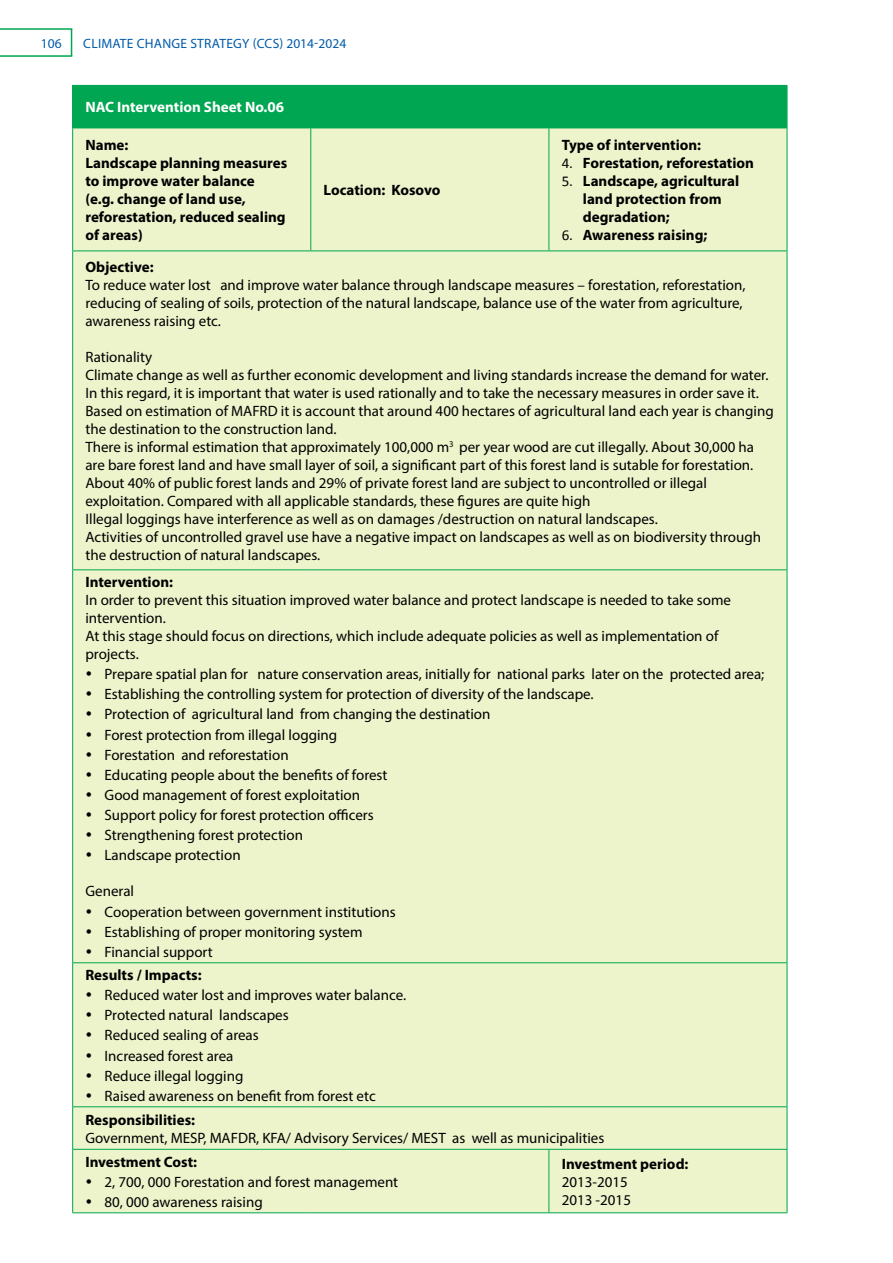
<style>
.page{position:relative;width:893px;height:1263px;background:#fff}
.page>*{position:absolute;margin:0;border:0;box-sizing:border-box;transform-origin:0 0}
.t1{font:15px/20.1px "Myriad Pro";color:#000}
.t2{font:700 15px/18px "Myriad Pro";color:#000}
.t3{font:700 15px "Myriad Pro";color:#fff}
.t4{font:13.5px "Myriad Pro";letter-spacing:.02em;color:#005baa}
.s1{font-family:"Calibri";font-weight:400}
</style>
<div class="page">
<hr style="left:0;top:28px;width:72px;height:2px;background:#00a651">
<svg style="left:71px;top:30px;width:1px;height:25px"></svg>
<hr style="left:0;top:55px;width:72px;height:2px;background:#00a651">
<div style="left:73px;top:85px;width:714px;height:43px;background:#00a651"></div>
<div style="left:73px;top:129px;width:714px;height:1083px;background:#edf3cb"></div>
<hr style="left:72px;top:85px;width:239px;height:1px;background:#00a651">
<hr style="left:72px;top:86px;width:1px;height:42px;background:#00a651">
<hr style="left:787px;top:86px;width:1px;height:42px;background:#00a651">
<hr style="left:72px;top:128px;width:239px;height:1px;background:#00a651">
<hr style="left:72px;top:128px;width:1px;height:122px;background:#00a651">
<hr style="left:311px;top:128px;width:238px;height:1px;background:#00a651">
<hr style="left:310px;top:128px;width:1px;height:122px;background:#00a651">
<hr style="left:549px;top:128px;width:238px;height:1px;background:#00a651">
<hr style="left:549px;top:128px;width:1px;height:122px;background:#00a651">
<hr style="left:787px;top:128px;width:1px;height:122px;background:#00a651">
<hr style="left:72px;top:250px;width:239px;height:1px;background:#00a651">
<hr style="left:72px;top:251px;width:1px;height:318px;background:#00a651">
<hr style="left:311px;top:250px;width:238px;height:1px;background:#00a651">
<hr style="left:549px;top:250px;width:238px;height:1px;background:#00a651">
<hr style="left:787px;top:251px;width:1px;height:318px;background:#00a651">
<hr style="left:72px;top:569px;width:239px;height:1px;background:#00a651">
<hr style="left:72px;top:570px;width:1px;height:392px;background:#00a651">
<hr style="left:311px;top:569px;width:238px;height:1px;background:#00a651">
<hr style="left:549px;top:569px;width:238px;height:1px;background:#00a651">
<hr style="left:787px;top:570px;width:1px;height:392px;background:#00a651">
<hr style="left:72px;top:962px;width:239px;height:1px;background:#00a651">
<hr style="left:72px;top:963px;width:1px;height:143px;background:#00a651">
<hr style="left:311px;top:962px;width:238px;height:1px;background:#00a651">
<hr style="left:549px;top:962px;width:238px;height:1px;background:#00a651">
<hr style="left:787px;top:963px;width:1px;height:143px;background:#00a651">
<hr style="left:72px;top:1106px;width:239px;height:1px;background:#00a651">
<hr style="left:72px;top:1107px;width:1px;height:42px;background:#00a651">
<hr style="left:311px;top:1106px;width:238px;height:1px;background:#00a651">
<hr style="left:549px;top:1106px;width:238px;height:1px;background:#00a651">
<hr style="left:787px;top:1107px;width:1px;height:42px;background:#00a651">
<hr style="left:72px;top:1149px;width:239px;height:1px;background:#00a651">
<hr style="left:72px;top:1150px;width:1px;height:62px;background:#00a651">
<hr style="left:311px;top:1149px;width:238px;height:1px;background:#00a651">
<hr style="left:549px;top:1149px;width:238px;height:1px;background:#00a651">
<hr style="left:549px;top:1150px;width:1px;height:62px;background:#00a651">
<hr style="left:787px;top:1150px;width:1px;height:62px;background:#00a651">
<hr style="left:72px;top:1212px;width:239px;height:1px;background:#00a651">
<hr style="left:311px;top:1212px;width:238px;height:1px;background:#00a651">
<hr style="left:549px;top:1212px;width:238px;height:1px;background:#00a651">
<svg style="left:87px;top:671px;width:4px;height:5px"></svg>
<svg style="left:87px;top:692px;width:4px;height:4px"></svg>
<svg style="left:87px;top:712px;width:4px;height:4px"></svg>
<svg style="left:87px;top:732px;width:4px;height:4px"></svg>
<svg style="left:87px;top:752px;width:4px;height:4px"></svg>
<svg style="left:87px;top:772px;width:4px;height:5px"></svg>
<svg style="left:87px;top:792px;width:4px;height:5px"></svg>
<svg style="left:87px;top:812px;width:4px;height:5px"></svg>
<svg style="left:87px;top:832px;width:4px;height:5px"></svg>
<svg style="left:87px;top:853px;width:4px;height:4px"></svg>
<svg style="left:87px;top:909px;width:4px;height:4px"></svg>
<svg style="left:87px;top:929px;width:4px;height:4px"></svg>
<svg style="left:87px;top:949px;width:4px;height:4px"></svg>
<svg style="left:87px;top:992px;width:4px;height:5px"></svg>
<svg style="left:87px;top:1013px;width:4px;height:4px"></svg>
<svg style="left:87px;top:1033px;width:4px;height:4px"></svg>
<svg style="left:87px;top:1053px;width:4px;height:4px"></svg>
<svg style="left:87px;top:1073px;width:4px;height:4px"></svg>
<svg style="left:87px;top:1093px;width:4px;height:4px"></svg>
<svg style="left:87px;top:1179px;width:4px;height:4px"></svg>
<svg style="left:87px;top:1199px;width:4px;height:4px"></svg>
<p class="t4" style="left:41px;top:35px;width:22px">106</p>
<p class="t4" style="left:83px;top:35px;width:265px">Climate Change Strategy (CCS) 2014-2024</p>
<p class="t3" style="left:85px;top:97px;width:200px">NAC Intervention Sheet No.06</p>
<p class="t2" style="left:85px;top:135px;width:203px">Name:<br>Landscape planning measures to improve water balance<br>(e.g. change of land use, reforestation, reduced sealing of areas)</p>
<p class="t2" style="left:324px;top:180px;width:118px">Location: Kosovo</p>
<p class="t2" style="left:562px;top:135px;width:141px">Type of intervention:</p>
<p class="t2" style="left:562px;top:153px;width:194px"><span class="s1">4.</span> Forestation, reforestation</p>
<p class="t2" style="left:583px;top:171px;width:158px;text-indent:-21px"><span class="s1">5.</span> Landscape, agricultural land protection from degradation;</p>
<p class="t2" style="left:562px;top:225px;width:147px"><span class="s1">6.</span> Awareness raising;</p>
<p class="t2" style="left:85px;top:257px;width:70px">Objective:</p>
<p class="t1" style="left:85px;top:276px;width:662px;line-height:18px">To reduce water lost and improve water balance through landscape measures – forestation, reforestation, reducing of sealing of soils, protection of the natural landscape, balance use of the water from agriculture, awareness raising etc.</p>
<p class="t1" style="left:85px;top:348px;width:690px;line-height:18px">Rationality<br>Climate change as well as further economic development and living standards increase the demand for water.<br>I n this regard, it is important that water is used rationally and to take the necessary measures in order save it.<br>Based on estimation of MAFRD it is account that around 400 hectares of agricultural land each year is changing the destination to the construction land.<br>There is informal estimation that approximately 100,000 m<sup>3</sup> per year wood are cut illegally. About 30,000 ha are bare forest land and have small layer of soil, a significant part of this forest land is sutable for forestation.<br>About 40% of public forest lands and 29% of private forest land are subject to uncontrolled or illegal exploitation. Compared with all applicable standards, these figures are quite high<br>I llegal loggings have interference as well as on damages /destruction on natural landscapes.<br>Activities of uncontrolled gravel use have a negative impact on landscapes as well as on biodiversity through the destruction of natural landscapes.</p>
<p class="t2" style="left:85px;top:572px;width:89px">Intervention:</p>
<p class="t1" style="left:85px;top:591px;width:647px;line-height:18px">I n order to prevent this situation improved water balance and protect landscape is needed to take some intervention.<br>At this stage should focus on directions, which include adequate policies as well as implementation of projects.</p>
<p class="t1" style="left:105px;top:664px;width:661px">Prepare spatial plan for nature conservation areas, initially for national parks later on the protected area; Establishing the controlling system for protection of diversity of the landscape.<br>Protection of agricultural land from changing the destination<br>Forest protection from illegal logging<br>Forestation and reforestation<br>Educating people about the benefits of forest<br>Good management of forest exploitation<br>Support policy for forest protection officers<br>Strengthening forest protection<br>Landscape protection</p>
<p class="t1" style="left:105px;top:881px;width:293px;text-indent:-19px">General<br>Cooperation between government institutions<br>Establishing of proper monitoring system<br>Financial support</p>
<p class="t2" style="left:85px;top:965px;width:118px">Results / Impacts:</p>
<p class="t1" style="left:105px;top:985px;width:303px">Reduced water lost and improves water balance.<br>Protected natural landscapes<br>Reduced sealing of areas<br>I ncreased forest area<br>Reduce illegal logging<br>Raised awareness on benefit from forest etc</p>
<p class="t2" style="left:85px;top:1110px;width:111px">Responsibilities:</p>
<p class="t1" style="left:85px;top:1127px;width:520px">Government, MESP, MAFDR, KFA/ Advisory Services/ MEST as well as municipalities</p>
<p class="t2" style="left:85px;top:1152px;width:113px">Investment Cost:</p>
<p class="t1" style="left:105px;top:1171px;width:295px">2, 700, 000 Forestation and forest management<br>80, 000 awareness raising</p>
<p class="t2" style="left:562px;top:1154px;width:128px">Investment period:</p>
<p class="t1" style="left:562px;top:1172px;width:71px;line-height:18px">2013-2015<br>2013 -2015</p>
</div>
